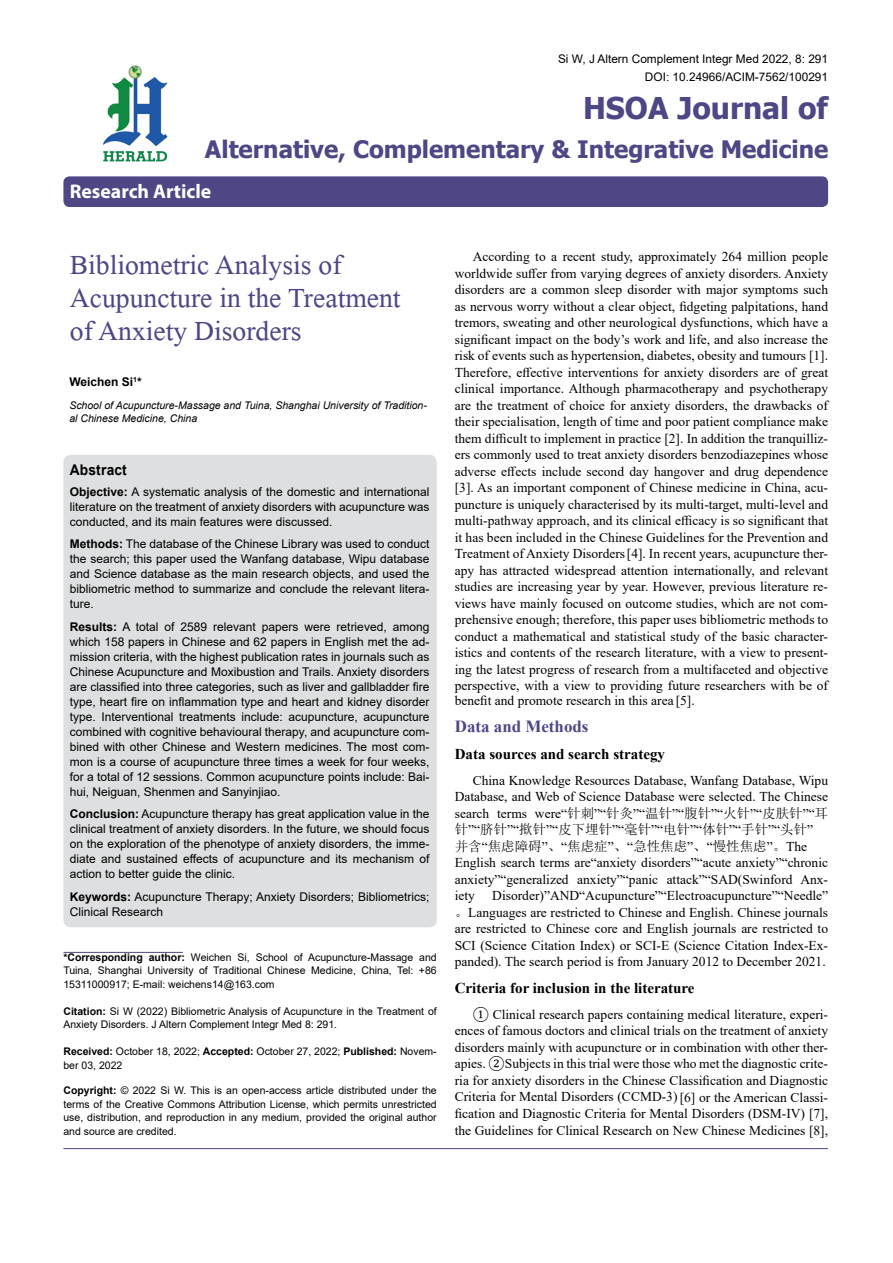
<style>
.page{position:relative;width:893px;height:1263px;background:#fff}
.page>*{position:absolute;margin:0;border:0;box-sizing:border-box;transform-origin:0 0}
.t1{font:41.25px/33px "Microsoft Himalaya";color:#4d4785}
.t2{font:700 30px "Tahoma";color:#4d4785}
.t3{font:700 24px "Tahoma";color:#4d4785}
.t4{font:700 19.8px "Myriad Hebrew";color:#fff}
.t5{font:700 16.95px "Times New Roman";color:#4d4785}
.t6{font:700 15px "Times New Roman";color:#000}
.t7{font:700 14.85px "Arial";letter-spacing:.015em;color:#000;scale:.93 1}
.t8{font:13.5px/16.5px "Times New Roman";color:#000;text-align:justify}
.t9{font:13.5px/16.5px "Sim Sun";color:#000}
.t10{font:12px/15px "Arial";color:#000;text-align:justify}
.t11{font:700 12px "Arial";color:#000}
.t12{font:11.85px/18px "Arial";color:#000;text-align:right}
.t13{font:10.5px/13.5px "Arial";color:#000;text-align:justify}
.t14{font:italic 10.5px/13.5px "Arial";color:#000}
.s1{font-weight:700}
.s2{font-family:"Sim Sun"}
.s3{font-family:"Times New Roman"}
.s4{font-family:"Cambria Math"}
</style>
<div class="page">
<div style="left:63px;top:176px;width:765px;height:31px;background:#4d4785;border-radius:6px"></div>
<hr style="left:63px;top:952px;width:120px;height:1px;background:#4d4785">
<img style="left:102px;top:65px;width:66px;height:97px">
<hr style="left:63px;top:1148px;width:765px;height:1px;background:#4d4785">
<div style="left:63px;top:455px;width:374px;height:472px;background:#dedfe0;border-radius:8px"></div>
<p class="t12" style="left:558px;top:49px;width:272px">Si W, J Altern Complement Integr Med 2022, 8: 291<br>DOI: 10.24966/ACIM-7562/100291</p>
<h2 class="t2" style="left:583px;top:87px;width:247px">HSOA Journal of</h2>
<h3 class="t3" style="left:205px;top:132px;width:625px">Alternative, Complementary &amp; Integrative Medicine</h3>
<h3 class="t4" style="left:70px;top:180px;width:143px">Research Article</h3>
<h1 class="t1" style="left:70px;top:243px;width:332px">Bibliometric Analysis of<br>Acupuncture in the Treatment of Anxiety Disorders</h1>
<p class="t11" style="left:69px;top:373px;width:74px">Weichen Si<sup>1</sup>*</p>
<p class="t14" style="left:69px;top:398px;width:359px">School of Acupuncture-Massage and Tuina, Shanghai University of Tradition&shy;al Chinese Medicine, China</p>
<p class="t7" style="left:70px;top:459px;width:63px">Abstract</p>
<p class="t10" style="left:70px;top:484px;width:361px"><span class="s1">Objective:</span> A systematic analysis of the domestic and international literature on the treatment of anxiety disorders with acupuncture was conducted, and its main features were discussed.</p>
<p class="t10" style="left:70px;top:537px;width:361px"><span class="s1">Methods:</span> The database of the Chinese Library was used to conduct the search; this paper used the Wanfang database, Wipu database and Science database as the main research objects, and used the bibliometric method to summarize and conclude the relevant litera&shy;ture.</p>
<p class="t10" style="left:70px;top:619px;width:361px"><span class="s1">Results:</span> A total of 2589 relevant papers were retrieved, among which 158 papers in Chinese and 62 papers in English met the ad&shy;mission criteria, with the highest publication rates in journals such as Chinese Acupuncture and Moxibustion and Trails. Anxiety disorders are classified into three categories, such as liver and gallbladder fire type, heart fire on inflammation type and heart and kidney disorder type. Interventional treatments include: acupuncture, acupuncture combined with cognitive behavioural therapy, and acupuncture com&shy;bined with other Chinese and Western medicines. The most com&shy;mon is a course of acupuncture three times a week for four weeks, for a total of 12 sessions. Common acupuncture points include: Bai&shy;hui, Neiguan, Shenmen and Sanyinjiao.</p>
<p class="t10" style="left:70px;top:807px;width:361px"><span class="s1">Conclusion:</span> Acupuncture therapy has great application value in the clinical treatment of anxiety disorders. In the future, we should focus on the exploration of the phenotype of anxiety disorders, the imme&shy;diate and sustained effects of acupuncture and its mechanism of action to better guide the clinic.</p>
<p class="t10" style="left:70px;top:889px;width:361px"><span class="s1">Keywords:</span> Acupuncture Therapy; Anxiety Disorders; Bibliometrics;<br>Clinical Research</p>
<p class="t13" style="left:63px;top:950px;width:375px"><span class="s1">*Corresponding author:</span> Weichen Si, School of Acupuncture-Massage and Tuina, Shanghai University of Traditional Chinese Medicine, China, Tel: +86<br>15311000917; E-mail: weichens14@163.com</p>
<p class="t13" style="left:63px;top:1004px;width:375px"><span class="s1">Citation:</span> Si W (2022) Bibliometric Analysis of Acupuncture in the Treatment of<br>Anxiety Disorders. J Altern Complement Integr Med 8: 291.</p>
<p class="t13" style="left:63px;top:1044px;width:375px"><span class="s1">Received:</span> October 18, 2022; <span class="s1">Accepted:</span> October 27, 2022; <span class="s1">Published:</span> Novem&shy;ber 03, 2022</p>
<p class="t13" style="left:63px;top:1083px;width:375px"><span class="s1">Copyright:</span> © 2022 Si W. This is an open-access article distributed under the terms of the Creative Commons Attribution License, which permits unrestricted use, distribution, and reproduction in any medium, provided the original author and source are credited.</p>
<p class="t8" style="left:455px;top:248px;width:375px;text-indent:18px">According to a recent study, approximately 264 million people worldwide suffer from varying degrees of anxiety disorders. Anxiety disorders are a common sleep disorder with major symptoms such as nervous worry without a clear object, fidgeting palpitations, hand tremors, sweating and other neurological dysfunctions, which have a significant impact on the body’s work and life, and also increase the risk of events such as hypertension, diabetes, obesity and tumours [1].<br>Therefore, effective interventions for anxiety disorders are of great clinical importance. Although pharmacotherapy and psychotherapy are the treatment of choice for anxiety disorders, the drawbacks of their specialisation, length of time and poor patient compliance make them difficult to implement in practice [2]. In addition the tranquilliz&shy;ers commonly used to treat anxiety disorders benzodiazepines whose adverse effects include second day hangover and drug dependence [3]. As an important component of Chinese medicine in China, acu&shy;puncture is uniquely characterised by its multi-target, multi-level and multi-pathway approach, and its clinical efficacy is so significant that it has been included in the Chinese Guidelines for the Prevention and Treatment of Anxiety Disorders[4]. In recent years, acupuncture ther&shy;apy has attracted widespread attention internationally, and relevant studies are increasing year by year. However, previous literature re&shy;views have mainly focused on outcome studies, which are not com&shy;prehensive enough; therefore, this paper uses bibliometric methods to conduct a mathematical and statistical study of the basic character&shy;istics and contents of the research literature, with a view to present&shy;ing the latest progress of research from a multifaceted and objective perspective, with a view to providing future researchers with be of</p>
<p class="t8" style="left:455px;top:692px;width:241px">benefit and promote research in this area [5].</p>
<p class="t5" style="left:455px;top:714px;width:135px">Data and Methods</p>
<p class="t6" style="left:455px;top:744px;width:212px">Data sources and search strategy</p>
<p class="t8" style="left:455px;top:772px;width:375px;text-indent:18px">China Knowledge Resources Database, Wanfang Database, Wipu Database, and Web of Science Database were selected. The Chinese search terms were“<span class="s2">针刺</span>”“<span class="s2">针灸</span>”“<span class="s2">温针</span>”“<span class="s2">腹针</span>”“<span class="s2">火针</span>”“<span class="s2">皮肤针</span>”“<span class="s2">耳</span></p>
<p class="t9" style="left:455px;top:821px;width:360px">针<span class="s3">”“</span>脐针<span class="s3">”“</span>揿针<span class="s3">”“</span>皮下埋针<span class="s3">”“</span>毫针<span class="s3">”“</span>电针<span class="s3">”“</span>体针<span class="s3">”“</span>手针<span class="s3">”“</span>头针<span class="s3">”</span>并含<span class="s3">“</span>焦虑障碍<span class="s3">”</span>、<span class="s3">“</span>焦虑症<span class="s3">”</span>、<span class="s3">“</span>急性焦虑<span class="s3">”</span>、<span class="s3">“</span>慢性焦虑<span class="s3">”</span>。<span class="s3">The</span></p>
<p class="t8" style="left:455px;top:854px;width:375px">English search terms are“anxiety disorders”“acute anxiety”“chronic anxiety”“generalized anxiety”“panic attack”“SAD(Swinford Anx&shy;iety</p>
<p class="t8" style="left:455px;top:887px;width:375px;text-indent:38px">Disorder)”AND“Acupuncture”“Electroacupuncture”“Needle”<span class="s2">。</span>Languages are restricted to Chinese and English. Chinese journals are restricted to Chinese core and English journals are restricted to SCI (Science Citation Index) or SCI-E (Science Citation Index-Ex&shy;panded). The search period is from January 2012 to December 2021.</p>
<p class="t6" style="left:455px;top:978px;width:241px">Criteria for inclusion in the literature</p>
<p class="t8" style="left:455px;top:1006px;width:375px;text-indent:18px"><span class="s4">①</span> Clinical research papers containing medical literature, experi&shy;ences of famous doctors and clinical trials on the treatment of anxiety disorders mainly with acupuncture or in combination with other ther&shy;apies. <span class="s4">②</span>Subjects in this trial were those who met the diagnostic crite&shy;ria for anxiety disorders in the Chinese Classification and Diagnostic Criteria for Mental Disorders (CCMD-3) [6] or the American Classi&shy;fication and Diagnostic Criteria for Mental Disorders (DSM-IV) [7], the Guidelines for Clinical Research on New Chinese Medicines [8],</p>
</div>
